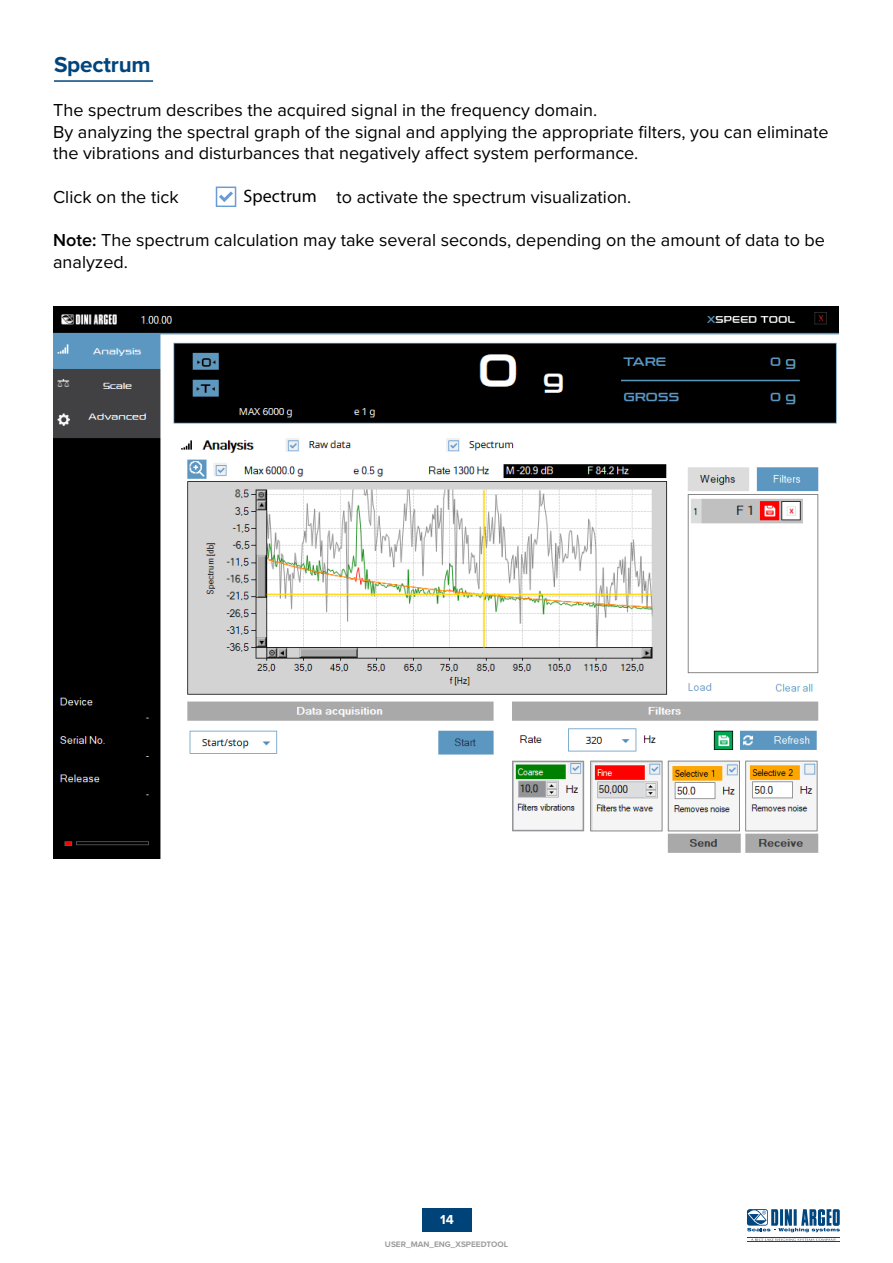
<style>
.page{position:relative;width:893px;height:1263px;background:#fff}
.page>*{position:absolute;margin:0;border:0;box-sizing:border-box;transform-origin:0 0}
.t1{font:700 22.5px "Proxima Nova";letter-spacing:-.01em;color:#00457c}
.t2{font:18px/21.6px "Proxima Nova";color:#000}
.t3{font:700 13.5px "Proxima Nova";color:#fff}
.t4{font:700 8.25px "Proxima Nova";color:#9d9d9c}
.s1{font-family:"Myriad Pro"}
.s2{font-weight:600}
</style>
<div class="page">
<div style="left:422px;top:1208px;width:49px;height:24px;background:#004379"></div>
<svg style="left:747px;top:1209px;width:93px;height:23px"></svg>
<svg style="left:751px;top:1238px;width:85px;height:3px"></svg>
<hr style="left:747px;top:1237px;width:93px;height:1px;background:#323f49">
<hr style="left:747px;top:1242px;width:93px;height:1px;background:#323f49">
<svg style="left:219px;top:191px;width:14px;height:11px"></svg>
<div style="left:216px;top:187px;width:20px;height:20px;border:2px solid #689cd4"></div>
<hr style="left:54px;top:80px;width:99px;height:2px;background:#00457c">
<img style="left:53px;top:307px;width:785px;height:551px">
<p class="t1" style="left:54px;top:47px;width:98px">Spectrum</p>
<p class="t2" style="left:53px;top:99px;width:777px">The spectrum describes the acquired signal in the frequency domain.<br>By analyzing the spectral graph of the signal and applying the appropriate filters, you can eliminate the vibrations and disturbances that negatively affect system performance.</p>
<p class="t2" style="left:53px;top:185px;width:127px">Click on the tick</p>
<p class="t2" style="left:244px;top:185px;width:389px"><span class="s1">Spectrum</span> to activate the spectrum visualization.</p>
<p class="t2" style="left:53px;top:228px;width:773px"><span class="s2">Note:</span> The spectrum calculation may take several seconds, depending on the amount of data to be analyzed.</p>
<p class="t3" style="left:440px;top:1209px;width:15px">14</p>
<p class="t4" style="left:385px;top:1238px;width:124px">USER_MAN_ENG_XSPEEDTOOL</p>
</div>
